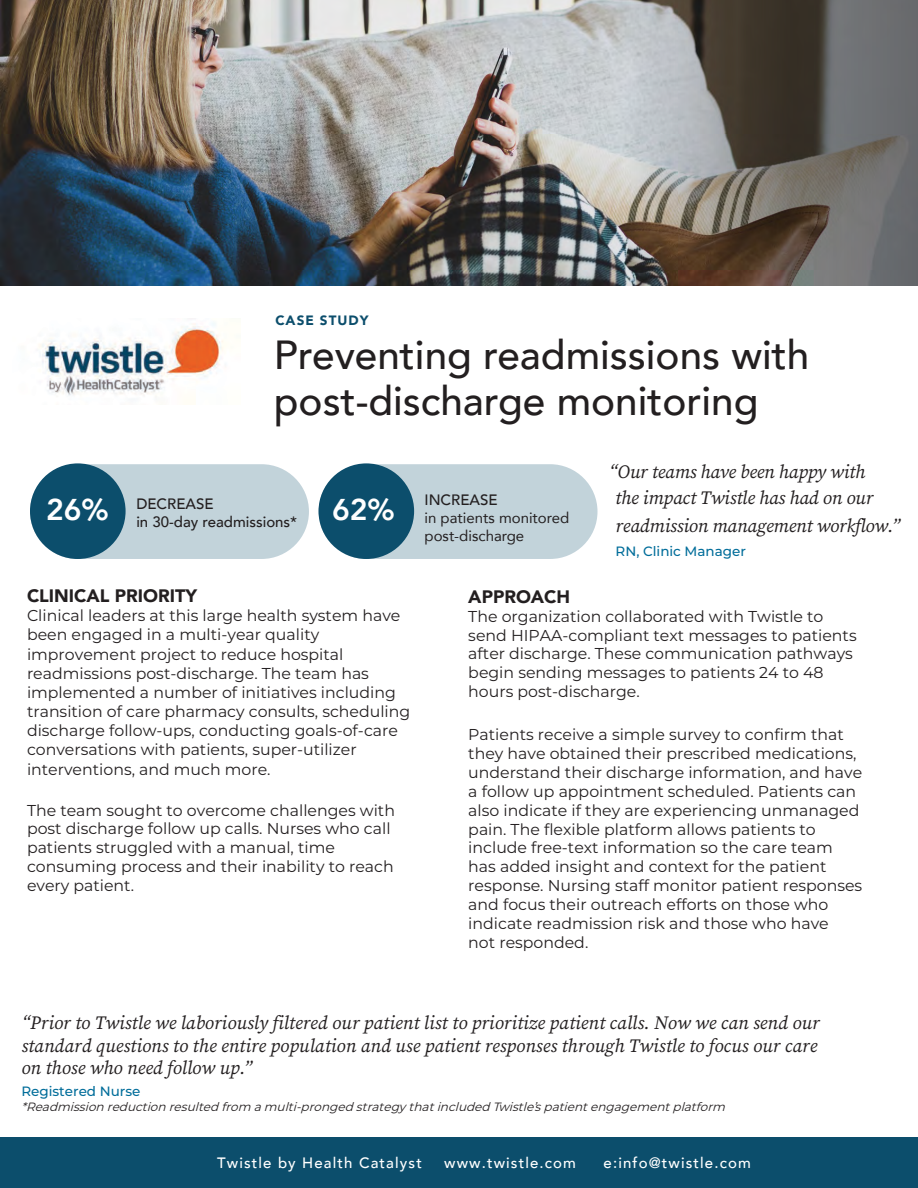
<style>
.page{position:relative;width:918px;height:1188px;background:#fff}
.page>*{position:absolute;margin:0;border:0;box-sizing:border-box;transform-origin:0 0}
.t1{font:500 40.5px/46.5px "Avenir";color:#231f20}
.t2{font:800 30px "Avenir";color:#fff}
.quote{font:italic 18.75px/22.5px "Source Serif Pro";color:#231f20}
.t3{font:900 18px "Avenir";color:#231f20}
.t4{font:15.75px/18.9px "Montserrat";color:#231f20}
.t5{font:500 15px "Avenir";letter-spacing:.075em;color:#fff}
.t6{font:500 15px/18px "Avenir";color:#231f20}
.t7{font:15px/18px "Avenir";color:#231f20}
.t8{font:500 13.5px "Montserrat";color:#006d9a}
.t9{font:900 13.5px "Avenir";letter-spacing:.075em;color:#0c4e6c}
.t10{font:italic 12px "Montserrat";color:#231f20}
</style>
<div class="page">
<div style="left:0;top:1138px;width:918px;height:50px;background:#0c4e6c"></div>
<div style="left:319px;top:464px;width:279px;height:95px;background:#c2d3da;border-radius:47px"></div>
<div style="left:30px;top:464px;width:279px;height:95px;background:#c2d3da;border-radius:47px"></div>
<div style="left:30px;top:463px;width:96px;height:96px;background:#0c4e6c;border-radius:50%"></div>
<div style="left:319px;top:463px;width:95px;height:96px;background:#0c4e6c;border-radius:50%"></div>
<img style="left:1px;top:0;width:917px;height:285px">
<img style="left:39px;top:318px;width:186px;height:78px">
<p class="t9" style="left:275px;top:308px;width:95px">CASE STUDY</p>
<p class="t1" style="left:274px;top:329px;width:537px">Preventing readmissions with post-discharge monitoring</p>
<p class="t2" style="left:46px;top:486px;width:64px">26%</p>
<p class="t6" style="left:136px;top:494px;width:162px">DECREASE<br>in 30-day readmissions*</p>
<p class="t2" style="left:332px;top:486px;width:64px">62%</p>
<p class="t6" style="left:425px;top:490px;width:75px">INCREASE</p>
<p class="t7" style="left:425px;top:508px;width:146px">in patients monitored post-discharge</p>
<p class="quote" style="left:609px;top:461px;width:258px">“Our teams have been happy with</p>
<p class="quote" style="left:615px;top:484px;width:287px;line-height:28.5px">the impact Twistle has had on our readmission management workflow.”</p>
<p class="t8" style="left:616px;top:542px;width:132px">RN, Clinic Manager</p>
<p class="t3" style="left:27px;top:581px;width:172px">CLINICAL PRIORITY</p>
<p class="t4" style="left:27px;top:606px;width:385px">Clinical leaders at this large health system have been engaged in a multi-year quality improvement project to reduce hospital readmissions post-discharge. The team has implemented a number of initiatives including transition of care pharmacy consults, scheduling discharge follow-ups, conducting goals-of-care conversations with patients, super-utilizer interventions, and much more.</p>
<p class="t4" style="left:27px;top:800px;width:370px">The team sought to overcome challenges with post discharge follow up calls. Nurses who call patients struggled with a manual, time consuming process and their inability to reach every patient.</p>
<p class="t3" style="left:468px;top:581px;width:103px">APPROACH</p>
<p class="t4" style="left:468px;top:606px;width:390px">The organization collaborated with Twistle to send HIPAA-compliant text messages to patients after discharge. These communication pathways begin sending messages to patients 24 to 48 hours post-discharge.</p>
<p class="t4" style="left:468px;top:724px;width:396px">Patients receive a simple survey to confirm that they have obtained their prescribed medications, understand their discharge information, and have a follow up appointment scheduled. Patients can also indicate if they are experiencing unmanaged pain. The flexible platform allows patients to include free-text information so the care team has added insight and context for the patient response. Nursing staff monitor patient responses and focus their outreach efforts on those who indicate readmission risk and those who have<br>not responded.</p>
<p class="quote" style="left:21px;top:1013px;width:800px">“Prior to Twistle we laboriously filtered our patient list to prioritize patient calls. Now we can send our standard questions to the entire population and use patient responses through Twistle to focus our care on those who need follow up.”</p>
<p class="t8" style="left:21px;top:1082px;width:121px">Registered Nurse</p>
<p class="t10" style="left:21px;top:1099px;width:709px">*Readmission reduction resulted from amulti-pronged strategy thatincluded Twistle’spatientengagementplatform</p>
<p class="t5" style="left:217px;top:1150px;width:206px">Twistle by Health Catalyst</p>
<p class="t5" style="left:444px;top:1150px;width:133px">www.twistle.com</p>
<p class="t5" style="left:604px;top:1150px;width:149px">e:info@twistle.com</p>
</div>
